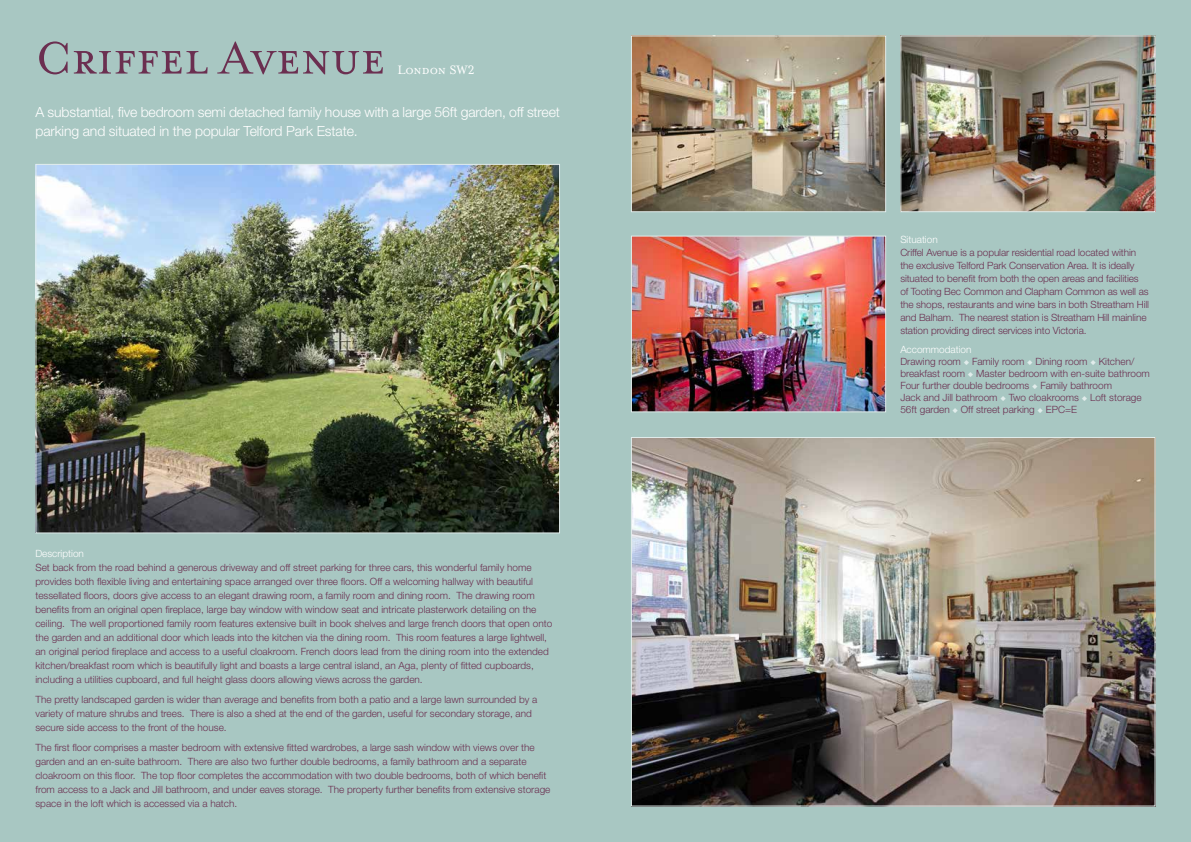
<style>
.page{position:relative;width:1191px;height:842px;background:#a8c7c2}
.page>*{position:absolute;margin:0;border:0;box-sizing:border-box;transform-origin:0 0}
.t1{font:52px "Mrs Eaves Small Caps";color:#6b2f50}
.t2{font:300 14px/19px "Helvetica Neue LT Std";letter-spacing:-.01em;color:#fff}
.t3{font:14px "Mrs Eaves Small Caps";color:#fff}
.t4{font:300 10px/14px "Helvetica Neue LT Std";color:#6b2f50}
.t5{font:300 10px "Helvetica Neue LT Std";color:#fff}
.s1{color:#fff}
.s2{color:#e1eceb}
</style>
<div class="page">
<img style="left:37px;top:166px;width:521px;height:365px">
<img style="left:633px;top:439px;width:520px;height:365px">
<img style="left:633px;top:37px;width:251px;height:173px">
<div style="left:631px;top:35px;width:255px;height:177px;border:1px solid #e1eceb"></div>
<img style="left:902px;top:37px;width:251px;height:173px">
<div style="left:900px;top:35px;width:255px;height:177px;border:1px solid #e1eceb"></div>
<img style="left:633px;top:238px;width:251px;height:172px">
<div style="left:631px;top:236px;width:255px;height:176px;border:1px solid #e1eceb"></div>
<h1 class="t1" style="left:35px;top:30px;width:351px">Criffel Avenue</h1>
<h2 class="t3" style="left:397px;top:62px;width:79px">London SW2</h2>
<h2 class="t2" style="left:35px;top:102px;width:526px">A substantial, five bedroom semi detached family house with a large 56ft garden, off street parking and situated in the popular Telford Park Estate.</h2>
<p class="t5" style="left:35px;top:547px;width:50px">Description</p>
<p class="t4" style="left:35px;top:560px;width:518px">Set back from the road behind a generous driveway and off street parking for three cars, this wonderful family home provides both flexible living and entertaining space arranged over three floors. Off a welcoming hallway with beautiful tessellated floors, doors give access to an elegant drawing room, a family room and dining room. The drawing room benefits from an original open fireplace, large bay window with window seat and intricate plasterwork detailing on the ceiling. The well proportioned family room features extensive built in book shelves and large french doors that open onto the garden and an additional door which leads into the kitchen via the dining room. This room features a large lightwell, an original period fireplace and access to a useful cloakroom. French doors lead from the dining room into the extended kitchen/breakfast room which is beautifully light and boasts a large central island, an Aga, plenty of fitted cupboards, including a utilities cupboard, and full height glass doors allowing views across the garden.</p>
<p class="t4" style="left:35px;top:692px;width:503px">The pretty landscaped garden is wider than average and benefits from both a patio and a large lawn surrounded by a variety of mature shrubs and trees. There is also a shed at the end of the garden, useful for secondary storage, and secure side access to the front of the house.</p>
<p class="t4" style="left:35px;top:740px;width:516px">The first floor comprises a master bedroom with extensive fitted wardrobes, a large sash window with views over the garden and an en-suite bathroom. There are also two further double bedrooms, a family bathroom and a separate cloakroom on this floor. The top floor completes the accommodation with two double bedrooms, both of which benefit from access to a Jack and Jill bathroom, and under eaves storage. The property further benefits from extensive storage space in the loft which is accessed via a hatch.</p>
<p class="t5" style="left:900px;top:233px;width:39px">Situation</p>
<p class="t4" style="left:900px;top:245px;width:250px;line-height:13px">Criffel Avenue is a popular residential road located within the exclusive Telford Park Conservation Area. It is ideally situated to benefit from both the open areas and facilities of Tooting Bec Common and Clapham Common as well as the shops, restaurants and wine bars in both Streatham Hill and Balham. The nearest station is Streatham Hill mainline station providing direct services into Victoria.</p>
<p class="t4" style="left:900px;top:344px;width:251px;line-height:12px"><span class="s1">Accommodation<br></span>Drawing room <span class="s2">◆</span> Family room <span class="s2">◆</span> Dining room <span class="s2">◆</span> Kitchen/ breakfast room <span class="s2">◆</span> Master bedroom with en-suite bathroom Four further double bedrooms <span class="s2">◆</span> Family bathroom<br>Jack and Jill bathroom <span class="s2">◆</span> Two cloakrooms <span class="s2">◆</span> Loft storage 56ft garden <span class="s2">◆</span> Off street parking <span class="s2">◆</span> EPC=E</p>
</div>
